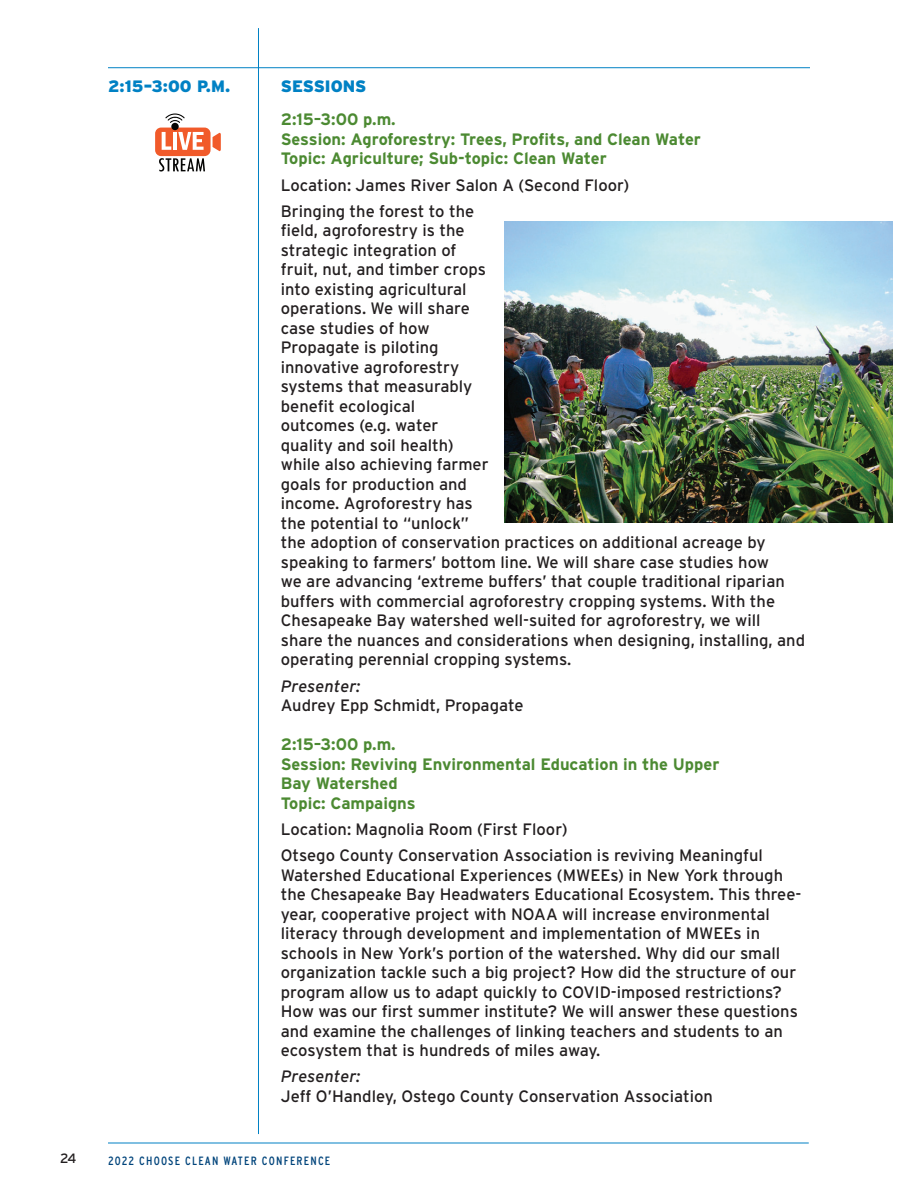
<style>
.page{position:relative;width:918px;height:1188px;background:#fff}
.page>*{position:absolute;margin:0;border:0;box-sizing:border-box;transform-origin:0 0}
.body{font:16.5px/19.5px "Interstate";color:#231f20}
.workshops_ind{font:700 16.5px/19.5px "Interstate";color:#4c8a32}
.with_rule{font:900 16.5px "Interstate";color:#0081c4}
.italic{font:italic 16.5px "Interstate";color:#231f20}
.t1{font:13.5px "Interstate";color:#231f20}
.t2{font:condensed 12px "Interstate";letter-spacing:.1em;color:#00447b}
</style>
<div class="page">
<hr style="left:108px;top:1143px;width:701px;height:1px;background:#0081c4">
<hr style="left:258px;top:28px;width:1px;height:1106px;background:#0081c4">
<hr style="left:108px;top:67px;width:702px;height:1px;background:#0081c4">
<img style="left:504px;top:221px;width:388px;height:302px">
<div style="left:155px;top:128px;width:56px;height:28px;background:#f15a2a;border-radius:6px"></div>
<svg style="left:213px;top:132px;width:8px;height:19px"></svg>
<svg style="left:165px;top:113px;width:20px;height:10px"></svg>
<div style="left:171px;top:123px;width:8px;height:7px;background:#050504;border-radius:50%"></div>
<svg style="left:162px;top:132px;width:9px;height:18px"></svg>
<hr style="left:173px;top:132px;width:4px;height:18px;background:#fff">
<svg style="left:178px;top:132px;width:26px;height:18px"></svg>
<svg style="left:159px;top:158px;width:46px;height:14px"></svg>
<p class="with_rule" style="left:108px;top:77px;width:124px">2:15–3:00 P.M.</p>
<p class="with_rule" style="left:281px;top:77px;width:87px">SESSIONS</p>
<p class="workshops_ind" style="left:281px;top:110px;width:116px">2:15–3:00 p.m.</p>
<p class="workshops_ind" style="left:281px;top:129px;width:422px">Session: Agroforestry: Trees, Profits, and Clean Water</p>
<p class="workshops_ind" style="left:281px;top:149px;width:328px">Topic: Agriculture; Sub-topic: Clean Water</p>
<p class="body" style="left:281px;top:175px;width:350px">Location: James River Salon A (Second Floor)</p>
<p class="body" style="left:281px;top:201px;width:526px">Bringing the forest to the<br>field, agroforestry is the<br>strategic integration of<br>fruit, nut, and timber crops<br>into existing agricultural<br>operations. We will share<br>case studies of how<br>Propagate is piloting<br>innovative agroforestry<br>systems that measurably<br>benefit ecological<br>outcomes (e.g. water<br>quality and soil health)<br>while also achieving farmer<br>goals for production and<br>income. Agroforestry has<br>the potential to “unlock”<br>the adoption of conservation practices on additional acreage by speaking to farmers’ bottom line. We will share case studies how<br>we are advancing ‘extreme buffers’ that couple traditional riparian buffers with commercial agroforestry cropping systems. With the Chesapeake Bay watershed well-suited for agroforestry, we will share the nuances and considerations when designing, installing, and operating perennial cropping systems.</p>
<p class="italic" style="left:281px;top:677px;width:81px">Presenter:</p>
<p class="body" style="left:281px;top:695px;width:244px">Audrey Epp Schmidt, Propagate</p>
<p class="workshops_ind" style="left:281px;top:734px;width:116px">2:15–3:00 p.m.</p>
<p class="workshops_ind" style="left:281px;top:754px;width:440px">Session: Reviving Environmental Education in the Upper<br>Bay Watershed</p>
<p class="workshops_ind" style="left:281px;top:793px;width:137px">Topic: Campaigns</p>
<p class="body" style="left:281px;top:819px;width:288px">Location: Magnolia Room (First Floor)</p>
<p class="body" style="left:281px;top:845px;width:522px">Otsego County Conservation Association is reviving Meaningful Watershed Educational Experiences (MWEEs) in New York through the Chesapeake Bay Headwaters Educational Ecosystem. This three&shy;year, cooperative project with NOAA will increase environmental literacy through development and implementation of MWEEs in schools in New York’s portion of the watershed. Why did our small organization tackle such a big project? How did the structure of our program allow us to adapt quickly to COVID-imposed restrictions?<br>How was our first summer institute? We will answer these questions and examine the challenges of linking teachers and students to an ecosystem that is hundreds of miles away.</p>
<p class="italic" style="left:281px;top:1067px;width:81px">Presenter:</p>
<p class="body" style="left:281px;top:1086px;width:434px">Jeff O’Handley, Ostego County Conservation Association</p>
<p class="t1" style="left:60px;top:1151px;width:18px">24</p>
<p class="t2" style="left:108px;top:1154px;width:224px">2022 CHOOSE CLEAN WATER CONFERENCE</p>
</div>
